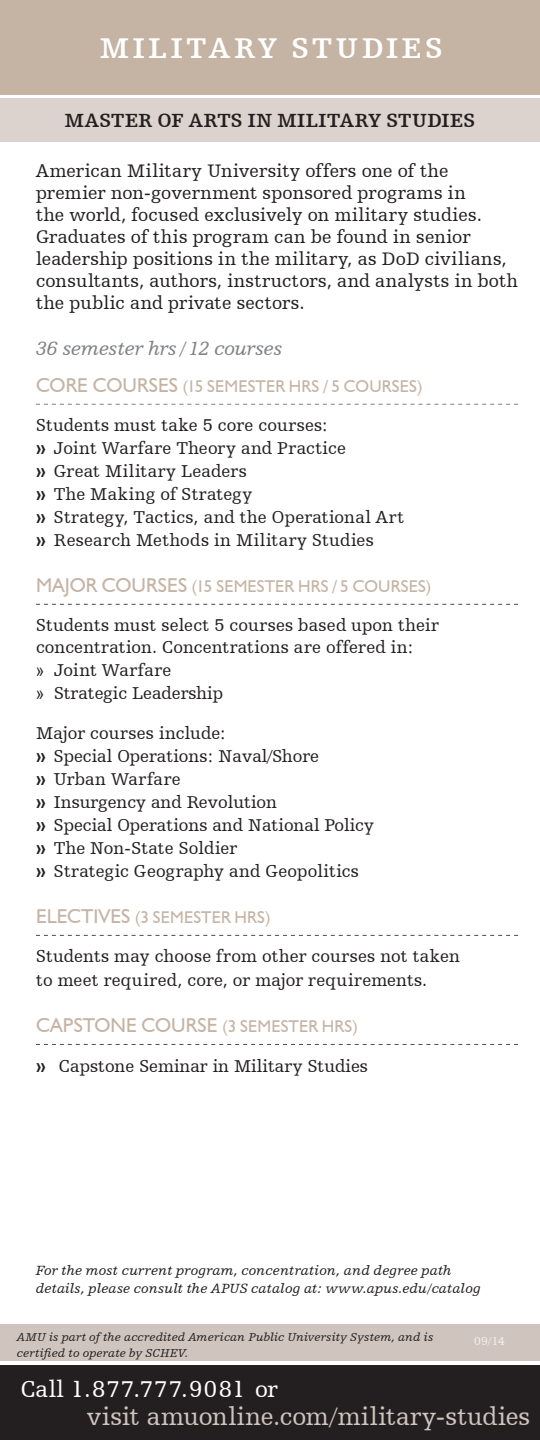
<style>
.page{position:relative;width:540px;height:1440px;background:#fff}
.page>*{position:absolute;margin:0;border:0;box-sizing:border-box;transform-origin:0 0}
.t1{font:700 30px "Humanist Slabserif 712 BT";letter-spacing:.13em;color:#fff}
.t2{font:26px "Humanist Slabserif 712 BT";letter-spacing:.005em;color:#cfc4be}
.t3{font:24px "Humanist Slabserif 712 BT";letter-spacing:.05em;color:#fff}
.t4{font:700 20px "Humanist Slabserif 712 BT";letter-spacing:.025em;color:#231f20}
.t5{font:20px "Humanist 521 BT";letter-spacing:.005em;color:#c5b3a4}
.t6{font:italic 20px "Humanist Slabserif 712 BT";letter-spacing:-.005em;color:#808285}
.t7{font:19px/22px "Humanist Slabserif 712 BT";letter-spacing:.01em;color:#231f20}
.t8{font:18px/23px "Humanist Slabserif 712 BT";letter-spacing:.005em;color:#231f20}
.t9{font:17px "Humanist 521 BT";letter-spacing:.005em;color:#c5b3a4}
.t10{font:italic 14px/18px "Humanist Slabserif 712 BT";letter-spacing:.02em;color:#231f20}
.t11{font:italic 12px "Humanist Slabserif 712 BT";letter-spacing:.025em;color:#231f20}
.t12{font:12px "Humanist Slabserif 712 BT";color:#f2f0ef}
.s1{font-size:20px}
.s2{font-weight:700;font-size:19px}
.s3{font-size:17px}
</style>
<div class="page">
<div style="left:0;top:99px;width:540px;height:43px;background:#dcd3ce"></div>
<div style="left:0;top:0;width:540px;height:95px;background:#c5b3a4"></div>
<svg style="left:36px;top:404px;width:482px;height:1px"></svg>
<svg style="left:36px;top:604px;width:482px;height:1px"></svg>
<svg style="left:36px;top:935px;width:482px;height:1px"></svg>
<svg style="left:36px;top:1044px;width:482px;height:1px"></svg>
<div style="left:0;top:1324px;width:540px;height:37px;background:#cfc4be"></div>
<div style="left:0;top:1366px;width:540px;height:74px;background:#231f20"></div>
<h1 class="t1" style="left:100px;top:30px;width:344px">MILITARY STUDIES</h1>
<p class="t4" style="left:65px;top:108px;width:412px">MASTER OF ARTS IN MILITARY STUDIES</p>
<p class="t7" style="left:36px;top:159px;width:484px">American Military University offers one of the premier non-government sponsored programs in<br>the world, focused exclusively on military studies.<br>Graduates of this program can be found in senior leadership positions in the military, as DoD civilians, consultants, authors, instructors, and analysts in both the public and private sectors.</p>
<p class="t6" style="left:36px;top:336px;width:248px">36 semester hrs / 12 courses</p>
<p class="t9" style="left:36px;top:375px;width:388px"><span class="s1">CORE COURSES</span> (15 SEMESTER HRS / 5 COURSES)</p>
<p class="t8" style="left:36px;top:413px;width:370px">Students must take 5 core courses:<br><span class="s2">»</span> Joint Warfare Theory and Practice<br><span class="s2">»</span> Great Military Leaders<br><span class="s2">»</span> The Making of Strategy<br><span class="s2">»</span> Strategy, Tactics, and the Operational Art <span class="s2">»</span> Research Methods in Military Studies</p>
<p class="t9" style="left:36px;top:576px;width:397px"><span class="s1">MAJOR COURSES</span> (15 SEMESTER HRS / 5 COURSES)</p>
<p class="t8" style="left:36px;top:614px;width:404px">Students must select 5 courses based upon their concentration. Concentrations are offered in:<br>» Joint Warfare<br>» Strategic Leadership</p>
<p class="t8" style="left:36px;top:721px;width:339px">Major courses include:<br><span class="s2">»</span> Special Operations: Naval/Shore<br><span class="s2">»</span> Urban Warfare<br><span class="s2">»</span> Insurgency and Revolution<br><span class="s2">»</span> Special Operations and National Policy <span class="s2">»</span> The Non-State Soldier<br><span class="s2">»</span> Strategic Geography and Geopolitics</p>
<p class="t9" style="left:36px;top:907px;width:236px"><span class="s1">ELECTIVES</span> (3 SEMESTER HRS)</p>
<p class="t8" style="left:36px;top:944px;width:426px;line-height:24px">Students may choose from other courses not taken to meet required, core, or major requirements.</p>
<p class="t5" style="left:36px;top:1013px;width:323px">CAPSTONE COURSE <span class="s3">(3 SEMESTER HRS)</span></p>
<p class="t8" style="left:36px;top:1054px;width:334px"><span class="s2">»</span> Capstone Seminar in Military Studies</p>
<p class="t10" style="left:36px;top:1261px;width:446px">For the most current program, concentration, and degree path details, please consult the APUS catalog at: www.apus.edu/catalog</p>
<p class="t11" style="left:17px;top:1330px;width:418px">AMU is part of the accredited American Public University System, and is</p>
<p class="t12" style="left:474px;top:1334px;width:32px">09/14</p>
<p class="t11" style="left:17px;top:1346px;width:173px">certified to operate by SCHEV.</p>
<h3 class="t3" style="left:21px;top:1375px;width:259px">Call 1.877.777.9081 or</h3>
<h2 class="t2" style="left:87px;top:1401px;width:445px">visit amuonline.com/military-studies</h2>
</div>
